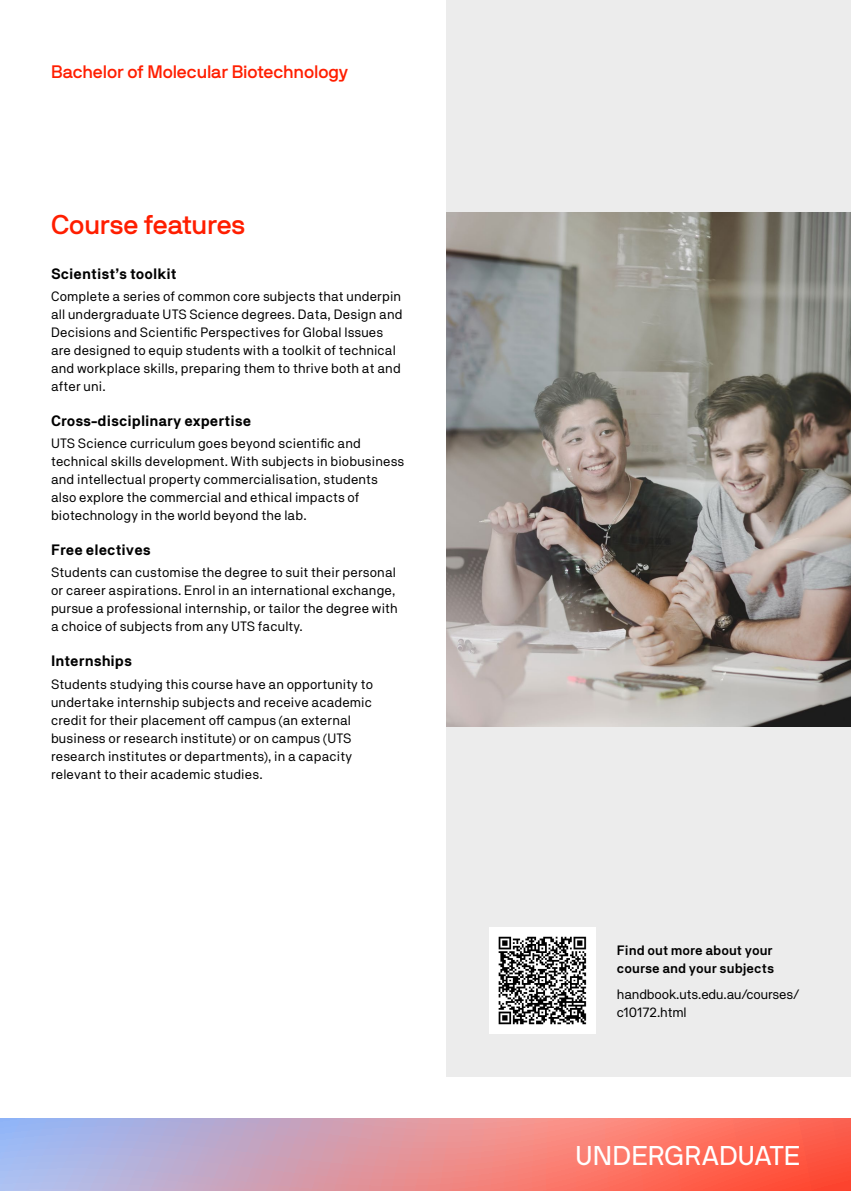
<style>
.page{position:relative;width:851px;height:1191px;background:#fff}
.page>*{position:absolute;margin:0;border:0;box-sizing:border-box;transform-origin:0 0}
.t1{font:500 27px "NB International Pro";letter-spacing:-.005em;color:#ff1e00}
.t2{font:27px "NB International Pro";letter-spacing:.015em;color:#fff}
.t3{font:500 18px "NB International Pro";letter-spacing:-.005em;color:#ff1e00}
.t4{font:700 15px "NB Akademie";color:#000}
.t5{font:13.5px/18px "NB Akademie";letter-spacing:.01em;color:#000}
.t6{font:600 13.5px/18px "NB Akademie";color:#000}
.t7{font:13.5px/18px "NB Akademie";letter-spacing:-.01em;color:#000}
</style>
<div class="page">
<svg style="left:0;top:1118px;width:850px;height:73px;background:#dc8e98"></svg>
<div style="left:446px;top:0;width:404px;height:1076px;background:#ececec"></div>
<img style="left:446px;top:213px;width:404px;height:513px">
<img style="left:489px;top:927px;width:106px;height:106px">
<h2 class="t3" style="left:51px;top:62px;width:298px">Bachelor of Molecular Biotechnology</h2>
<h1 class="t1" style="left:51px;top:209px;width:196px">Course features</h1>
<p class="t4" style="left:51px;top:264px;width:127px">Scientist’s toolkit</p>
<p class="t5" style="left:51px;top:287px;width:353px">Complete a series of common core subjects that underpin all undergraduate UTS Science degrees. Data, Design and Decisions and Scientific Perspectives for Global Issues are designed to equip students with a toolkit of technical and workplace skills, preparing them to thrive both at and after uni.</p>
<p class="t4" style="left:51px;top:412px;width:202px">Cross-disciplinary expertise</p>
<p class="t5" style="left:51px;top:434px;width:354px">UTS Science curriculum goes beyond scientific and technical skills development. With subjects in biobusiness and intellectual property commercialisation, students also explore the commercial and ethical impacts of biotechnology in the world beyond the lab.</p>
<p class="t4" style="left:51px;top:541px;width:101px">Free electives</p>
<p class="t5" style="left:51px;top:563px;width:348px">Students can customise the degree to suit their personal or career aspirations. Enrol in an international exchange, pursue a professional internship, or tailor the degree with a choice of subjects from any UTS faculty.</p>
<p class="t4" style="left:51px;top:652px;width:82px">Internships</p>
<p class="t5" style="left:51px;top:675px;width:323px">Students studying this course have an opportunity to undertake internship subjects and receive academic credit for their placement off campus (an external business or research institute) or on campus (UTS research institutes or departments), in a capacity relevant to their academic studies.</p>
<p class="t6" style="left:617px;top:940px;width:159px">Find out more about your course and your subjects</p>
<p class="t7" style="left:617px;top:985px;width:184px">handbook.uts.edu.au/courses/ c10172.html</p>
<h1 class="t2" style="left:575px;top:1140px;width:226px">UNDERGRADUATE</h1>
</div>
